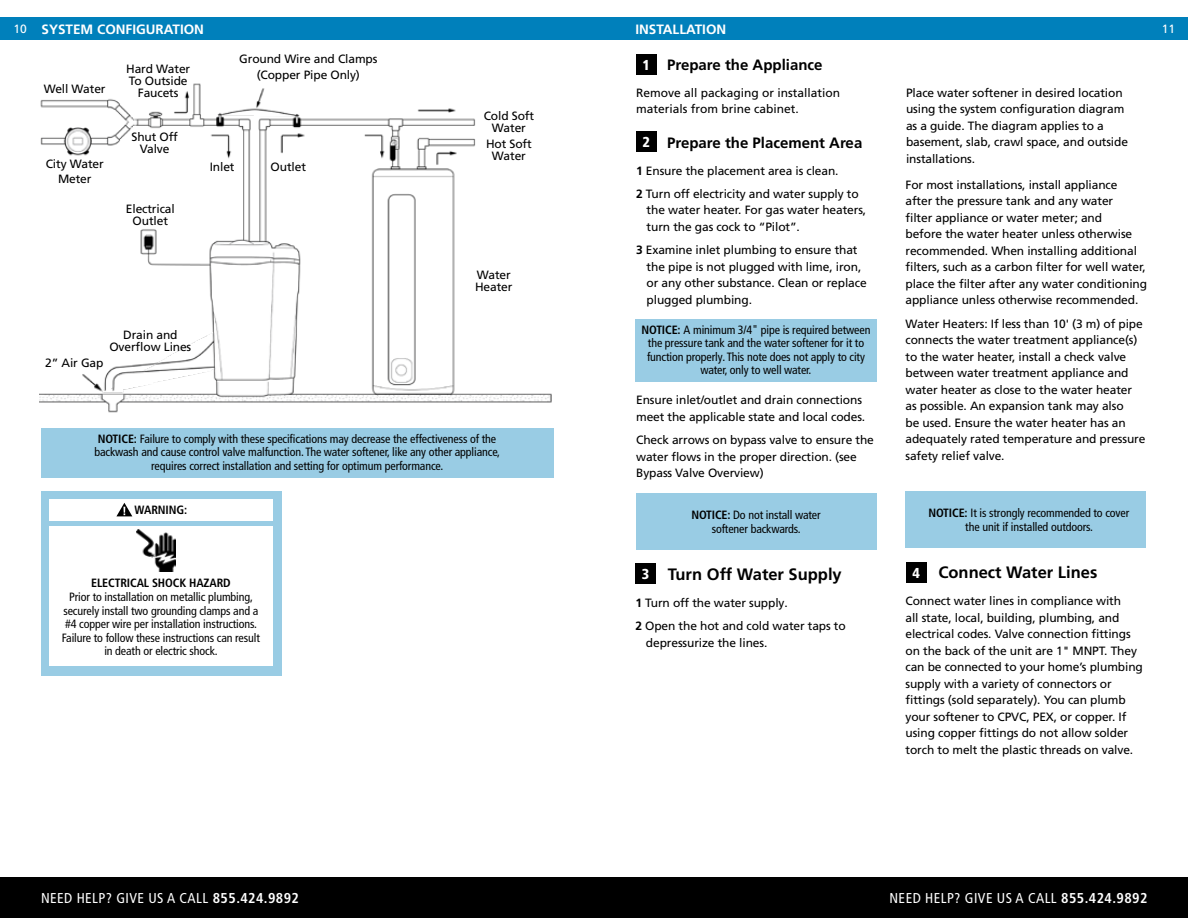
<style>
.page{position:relative;width:1188px;height:918px;background:#fff}
.page>*{position:absolute;margin:0;border:0;box-sizing:border-box;transform-origin:0 0}
.t1{font:700 16.5px "Frutiger LT Pro";color:#000}
.t2{font:700 15px "Frutiger LT Pro";color:#000}
.t3{font:900 condensed 14.4px "Frutiger LT Pro";color:#fff}
.t4{font:condensed 14.25px "Frutiger LT Pro";letter-spacing:.03em;color:#fff}
.t5{font:700 13.5px "Frutiger LT Pro";color:#fff}
.t6{font:12px/16.5px "Frutiger LT Pro";letter-spacing:-.01em;color:#000}
.t7{font:condensed 12px/13.5px "Frutiger LT Pro";letter-spacing:-.01em;color:#000;text-align:center}
.t8{font:700 condensed 12px "Frutiger LT Pro";letter-spacing:-.01em;color:#000}
.t9{font:12px "Frutiger LT Pro";color:#fff}
.s1{font-weight:400;font-size:12px}
.s2{font-weight:700}
.s3{font-weight:900;font-stretch:condensed;font-size:14.4px;color:#fff}
</style>
<div class="page">
<div style="left:594px;top:878px;width:594px;height:40px;background:#000"></div>
<div style="left:0;top:878px;width:594px;height:40px;background:#000"></div>
<div style="left:594px;top:17px;width:594px;height:23px;background:#0080bb"></div>
<div style="left:0;top:17px;width:596px;height:23px;background:#0080bb"></div>
<div style="left:636px;top:132px;width:20px;height:20px;background:#000"></div>
<div style="left:635px;top:564px;width:21px;height:20px;background:#000"></div>
<div style="left:906px;top:562px;width:20px;height:20px;background:#000"></div>
<div style="left:636px;top:54px;width:20px;height:20px;background:#000"></div>
<div style="left:636px;top:493px;width:241px;height:57px;background:#99cce4"></div>
<div style="left:905px;top:491px;width:241px;height:57px;background:#99cce4"></div>
<div style="left:635px;top:319px;width:242px;height:63px;background:#99cce4"></div>
<img style="left:40px;top:83px;width:512px;height:330px">
<div style="left:41px;top:428px;width:513px;height:50px;background:#99cce4"></div>
<div style="left:41px;top:491px;width:241px;height:185px;background:#99cce4"></div>
<div style="left:49px;top:499px;width:223px;height:21px;background:#fff"></div>
<div style="left:49px;top:526px;width:223px;height:140px;background:#fff"></div>
<svg style="left:116px;top:503px;width:16px;height:13px"></svg>
<img style="left:137px;top:529px;width:38px;height:43px">
<p class="t9" style="left:13px;top:22px;width:15px">10</p>
<p class="t5" style="left:625px;top:21px;width:160px"><span class="s1">2</span> INSTALLATION GUIDE</p>
<p class="t9" style="left:1162px;top:22px;width:15px">11</p>
<p class="t5" style="left:42px;top:21px;width:164px">SYSTEM CONFIGURATION</p>
<p class="t5" style="left:635px;top:21px;width:92px">INSTALLATION</p>
<p class="t6" style="left:126px;top:63px;width:66px;line-height:12px">Hard Water<br>To Outside</p>
<p class="t6" style="left:44px;top:81px;width:63px">Well Water</p>
<p class="t6" style="left:138px;top:84px;width:42px">Faucets</p>
<p class="t6" style="left:46px;top:156px;width:60px;line-height:15px;text-align:center">City Water<br>Meter</p>
<p class="t6" style="left:132px;top:131px;width:48px;line-height:12px;text-align:center">Shut Off<br>Valve</p>
<p class="t6" style="left:126px;top:203px;width:50px;line-height:12px;text-align:center">Electrical<br>Outlet</p>
<p class="t6" style="left:239px;top:51px;width:140px;line-height:15.8px;text-align:center">Ground Wire and Clamps (Copper Pipe Only)</p>
<p class="t6" style="left:210px;top:158px;width:26px">Inlet</p>
<p class="t6" style="left:271px;top:158px;width:37px">Outlet</p>
<p class="t6" style="left:109px;top:329px;width:83px;line-height:12px;text-align:center">Drain and<br>Overflow Lines</p>
<p class="t6" style="left:45px;top:355px;width:60px">2” Air Gap</p>
<p class="t6" style="left:484px;top:110px;width:52px;line-height:12px;text-align:center">Cold Soft<br>Water</p>
<p class="t6" style="left:486px;top:138px;width:47px;line-height:12px;text-align:center">Hot Soft<br>Water</p>
<p class="t6" style="left:475px;top:268px;width:39px;line-height:12px">Water<br>Heater</p>
<p class="t7" style="left:94px;top:432px;width:407px"><span class="s2">NOTICE:</span> Failure to comply with these specifications may decrease the effectiveness of the backwash and cause control valve malfunction. The water softener, like any other appliance, requires correct installation and setting for optimum performance.</p>
<p class="t8" style="left:135px;top:503px;width:54px">WARNING:</p>
<p class="t8" style="left:91px;top:576px;width:141px">ELECTRICAL SHOCK HAZARD</p>
<p class="t7" style="left:62px;top:590px;width:200px">Prior to installation on metallic plumbing, securely install two grounding clamps and a #4 copper wire per installation instructions.<br>Failure to follow these instructions can result in death or electric shock.</p>
<p class="t2" style="left:643px;top:56px;width:182px"><span class="s3">1</span> Prepare the Appliance</p>
<p class="t6" style="left:636px;top:85px;width:206px">Remove all packaging or installation materials from brine cabinet.</p>
<p class="t3" style="left:643px;top:134px;width:9px">2</p>
<p class="t2" style="left:667px;top:133px;width:197px">Prepare the Placement Area</p>
<p class="t6" style="left:636px;top:159px;width:224px;line-height:23.2px"><span class="s2">1</span> Ensure the placement area is clean.<br><span class="s2">2</span> Turn off electricity and water supply to</p>
<p class="t6" style="left:647px;top:202px;width:221px">the water heater. For gas water heaters, turn the gas cock to “Pilot”.</p>
<p class="t6" style="left:647px;top:242px;width:222px;text-indent:-10px"><span class="s2">3</span> Examine inlet plumbing to ensure that the pipe is not plugged with lime, iron, or any other substance. Clean or replace plugged plumbing.</p>
<p class="t7" style="left:642px;top:323px;width:230px"><span class="s2">NOTICE:</span> A minimum 3/4" pipe is required between the pressure tank and the water softener for it to function properly. This note does not apply to city water, only to well water.</p>
<p class="t6" style="left:636px;top:392px;width:231px">Ensure inlet/outlet and drain connections meet the applicable state and local codes.</p>
<p class="t6" style="left:636px;top:432px;width:239px">Check arrows on bypass valve to ensure the water flows in the proper direction. (see<br>Bypass Valve Overview)</p>
<p class="t6" style="left:906px;top:85px;width:224px">Place water softener in desired location using the system configuration diagram as a guide. The diagram applies to a basement, slab, crawl space, and outside installations.</p>
<p class="t6" style="left:906px;top:176px;width:243px">For most installations, install appliance after the pressure tank and any water<br>filter appliance or water meter; and<br>before the water heater unless otherwise recommended. When installing additional filters, such as a carbon filter for well water, place the filter after any water conditioning appliance unless otherwise recommended.</p>
<p class="t6" style="left:906px;top:315px;width:241px">Water Heaters: If less than 10' (3 m) of pipe connects the water treatment appliance(s) to the water heater, install a check valve between water treatment appliance and water heater as close to the water heater as possible. An expansion tank may also<br>be used. Ensure the water heater has an adequately rated temperature and pressure safety relief valve.</p>
<p class="t7" style="left:691px;top:509px;width:131px"><span class="s2">NOTICE:</span> Do not install water softener backwards.</p>
<p class="t7" style="left:929px;top:506px;width:202px"><span class="s2">NOTICE:</span> It is strongly recommended to cover the unit if installed outdoors.</p>
<h1 class="t1" style="left:668px;top:565px;width:175px">Turn Off Water Supply</h1>
<h1 class="t1" style="left:938px;top:563px;width:160px">Connect Water Lines</h1>
<p class="t6" style="left:635px;top:591px;width:212px;line-height:23.2px"><span class="s2">1</span> Turn off the water supply.<br><span class="s2">2</span> Open the hot and cold water taps to</p>
<p class="t6" style="left:646px;top:634px;width:123px">depressurize the lines.</p>
<p class="t3" style="left:642px;top:566px;width:9px">3</p>
<p class="t3" style="left:912px;top:564px;width:9px">4</p>
<p class="t6" style="left:906px;top:593px;width:239px">Connect water lines in compliance with<br>all state, local, building, plumbing, and electrical codes. Valve connection fittings on the back of the unit are 1" MNPT. They can be connected to your home’s plumbing supply with a variety of connectors or fittings (sold separately). You can plumb your softener to CPVC, PEX, or copper. If using copper fittings do not allow solder torch to melt the plastic threads on valve.</p>
<p class="t4" style="left:41px;top:890px;width:259px">NEED HELP? GIVE US A CALL <span class="s2">855.424.9892</span></p>
<p class="t4" style="left:890px;top:890px;width:259px">NEED HELP? GIVE US A CALL <span class="s2">855.424.9892</span></p>
</div>
